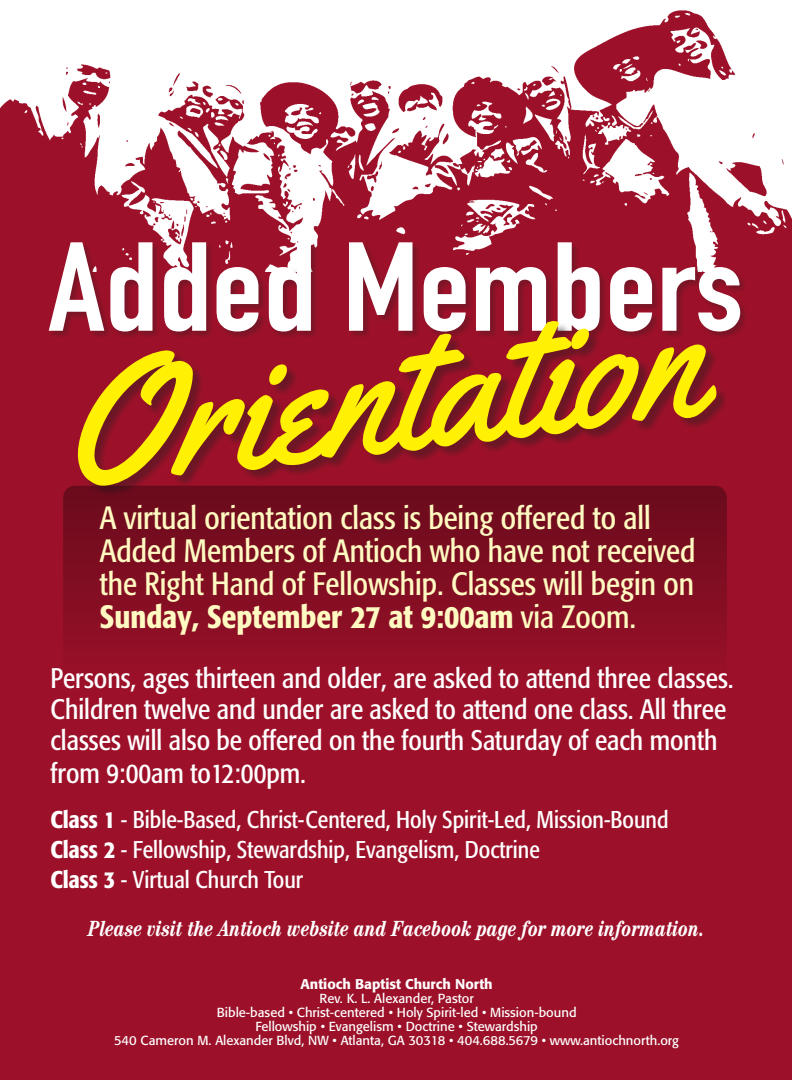
<style>
.page{position:relative;width:792px;height:1080px;background:#fff}
.page>*{position:absolute;margin:0;border:0;box-sizing:border-box;transform-origin:0 0}
.t1{font:174px "Yellowtail";color:#fff101}
.t2{font:700 124.2px "DIN Condensed";color:#fff;scale:1.11 1}
.t3{font:condensed 32px/33px "Formata";color:#fffac1}
.t4{font:condensed 28px/31.7px "Formata";color:#fff}
.t5{font:condensed 24px "Formata";color:#fff}
.t6{font:italic 700 condensed 22px "Century";letter-spacing:.01em;color:#fff;scale:.9 1}
.t7{font:500 14px "Formata";color:#fff}
.t8{font:13px "Formata";color:#fff}
.s1{font-weight:500}
</style>
<div class="page">
<img style="left:0;top:10px;width:792px;height:263px">
<div style="left:0;top:273px;width:792px;height:807px;background:#9c1129"></div>
<div style="left:48px;top:242px;width:701px;height:98px;background:#231f20;opacity:.3"></div>
<div style="left:80px;top:323px;width:648px;height:175px;background:#231f20;opacity:.4"></div>
<div style="left:63px;top:486px;width:664px;height:269px;background:linear-gradient(to bottom,#6c0b1d,#a6122b);border-radius:12px"></div>
<p class="t2" style="left:48px;top:204px;width:628px">Added Members</p>
<p class="t1" style="left:47px;top:322px;width:644px;rotate:-7deg">Orientation</p>
<p class="t3" style="left:100px;top:501px;width:597px">A virtual orientation class is being offered to all Added Members of Antioch who have not received the Right Hand of Fellowship. Classes will begin on <span class="s1">Sunday, September 27 at 9:00am</span> via Zoom.</p>
<p class="t4" style="left:50px;top:662px;width:685px">Persons, ages thirteen and older, are asked to attend three classes.<br>Children twelve and under are asked to attend one class. All three classes will also be offered on the fourth Saturday of each month from 9:00am to12:00pm.</p>
<p class="t5" style="left:50px;top:805px;width:620px"><span class="s1">Class 1</span> - Bible-Based, Christ-Centered, Holy Spirit-Led, Mission-Bound</p>
<p class="t5" style="left:50px;top:835px;width:491px"><span class="s1">Class 2</span> - Fellowship, Stewardship, Evangelism, Doctrine</p>
<p class="t5" style="left:50px;top:865px;width:254px"><span class="s1">Class 3</span> - Virtual Church Tour</p>
<p class="t6" style="left:89px;top:916px;width:686px">Please visit the Antioch website and Facebook page for more information.</p>
<p class="t7" style="left:301px;top:975px;width:194px">Antioch Baptist Church North</p>
<p class="t8" style="left:320px;top:990px;width:156px">Rev. K. L. Alexander, Pastor</p>
<p class="t8" style="left:217px;top:1004px;width:361px">Bible-based • Christ-centered • Holy Spirit-led • Mission-bound</p>
<p class="t8" style="left:255px;top:1018px;width:284px">Fellowship • Evangelism • Doctrine • Stewardship</p>
<p class="t8" style="left:114px;top:1032px;width:566px">540 Cameron M. Alexander Blvd, NW • Atlanta, GA 30318 • 404.688.5679 • www.antiochnorth.org</p>
</div>
